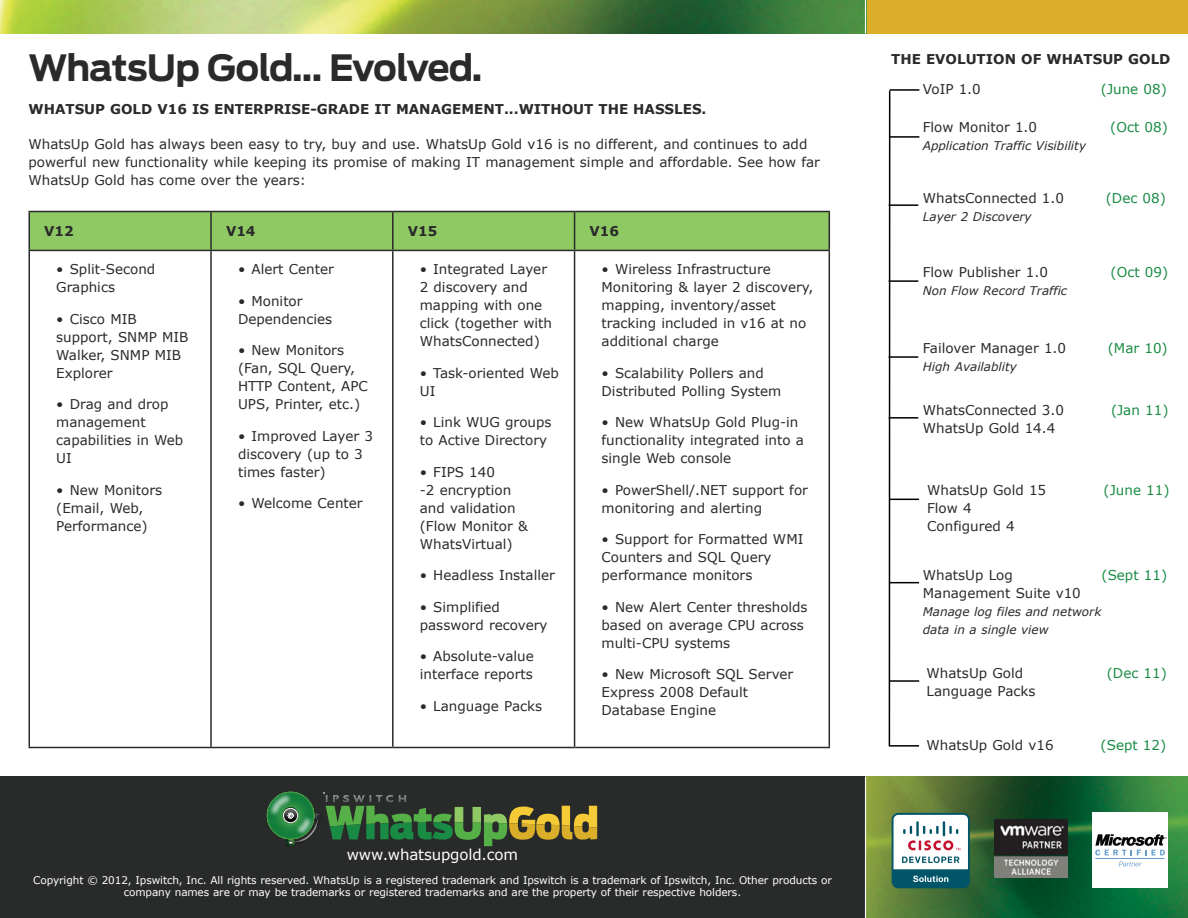
<style>
.page{position:relative;width:1188px;height:918px;background:#fff}
.page>*{position:absolute;margin:0;border:0;box-sizing:border-box;transform-origin:0 0}
.Large_Headline{font:700 36px "Antenna";letter-spacing:-.02em;color:#292a2a}
.Copyright{font:15px "Verdana";letter-spacing:-.01em;color:#fff}
.Bullets{font:13.5px/18px "Verdana";color:#292a2a}
.Paragraph{font:13.5px/18px "Verdana";color:#292a2a}
.Small_Headers{font:700 13.5px "Verdana";color:#292a2a}
.Paragraph-2{font:13.5px "Verdana";color:#1a8b44}
.Paragraph-3{font:italic 12px "Verdana";color:#292a2a}
.Copyright-2{font:10.5px/12px "Verdana";letter-spacing:-.01em;color:#fff;text-align:center}
</style>
<div class="page">
<img style="left:866px;top:777px;width:322px;height:141px">
<div style="left:0;top:777px;width:865px;height:141px;background:#292a2a"></div>
<div style="left:866px;top:0;width:322px;height:33px;background:#daae28"></div>
<img style="left:0;top:0;width:865px;height:33px">
<div style="left:1092px;top:812px;width:76px;height:76px;background:#fff"></div>
<hr style="left:1095px;top:858px;width:70px;height:1px;background:#649bcd">
<svg style="left:1119px;top:862px;width:23px;height:5px"></svg>
<svg style="left:1095px;top:834px;width:72px;height:22px"></svg>
<svg style="left:892px;top:813px;width:78px;height:75px;background:#095b6d"></svg>
<svg style="left:913px;top:876px;width:35px;height:6px"></svg>
<svg style="left:894px;top:815px;width:74px;height:54px"></svg>
<img style="left:994px;top:819px;width:74px;height:58px">
<img style="left:267px;top:791px;width:27px;height:48px">
<img style="left:282px;top:807px;width:3px;height:17px">
<div style="left:283px;top:808px;width:15px;height:15px;border:1px solid #fff;border-radius:50%"></div>
<svg style="left:285px;top:792px;width:312px;height:55px"></svg>
<div style="left:30px;top:212px;width:799px;height:38px;background:#8fc964"></div>
<hr style="left:28px;top:251px;width:2px;height:496px;background:#292a2a">
<hr style="left:210px;top:251px;width:2px;height:496px;background:#292a2a">
<hr style="left:392px;top:251px;width:2px;height:496px;background:#292a2a">
<hr style="left:574px;top:251px;width:1px;height:496px;background:#292a2a">
<hr style="left:829px;top:251px;width:1px;height:496px;background:#292a2a">
<hr style="left:28px;top:747px;width:183px;height:1px;background:#292a2a">
<hr style="left:211px;top:747px;width:182px;height:1px;background:#292a2a">
<hr style="left:393px;top:747px;width:182px;height:1px;background:#292a2a">
<hr style="left:575px;top:747px;width:255px;height:1px;background:#292a2a">
<hr style="left:28px;top:211px;width:183px;height:1px;background:#292a2a">
<hr style="left:28px;top:212px;width:2px;height:38px;background:#292a2a">
<hr style="left:211px;top:211px;width:182px;height:1px;background:#292a2a">
<hr style="left:210px;top:212px;width:2px;height:38px;background:#292a2a">
<hr style="left:393px;top:211px;width:182px;height:1px;background:#292a2a">
<hr style="left:392px;top:212px;width:2px;height:38px;background:#292a2a">
<hr style="left:575px;top:211px;width:255px;height:1px;background:#292a2a">
<hr style="left:574px;top:212px;width:1px;height:38px;background:#292a2a">
<hr style="left:829px;top:212px;width:1px;height:38px;background:#292a2a">
<hr style="left:28px;top:250px;width:183px;height:1px;background:#292a2a">
<hr style="left:211px;top:250px;width:182px;height:1px;background:#292a2a">
<hr style="left:393px;top:250px;width:182px;height:1px;background:#292a2a">
<hr style="left:575px;top:250px;width:255px;height:1px;background:#292a2a">
<hr style="left:890px;top:89px;width:29px;height:2px;background:#000">
<hr style="left:890px;top:136px;width:29px;height:2px;background:#000">
<hr style="left:889px;top:204px;width:29px;height:2px;background:#000">
<hr style="left:889px;top:280px;width:29px;height:2px;background:#000">
<hr style="left:889px;top:356px;width:29px;height:2px;background:#000">
<hr style="left:889px;top:417px;width:29px;height:2px;background:#000">
<hr style="left:889px;top:499px;width:30px;height:1px;background:#000">
<hr style="left:889px;top:582px;width:30px;height:1px;background:#000">
<hr style="left:890px;top:680px;width:29px;height:2px;background:#000">
<hr style="left:889px;top:745px;width:30px;height:2px;background:#000">
<hr style="left:889px;top:90px;width:1px;height:656px;background:#000">
<p class="Large_Headline" style="left:28px;top:47px;width:456px">WhatsUp Gold... Evolved.</p>
<p class="Small_Headers" style="left:28px;top:101px;width:680px">WHATSUP GOLD V16 IS ENTERPRISE-GRADE IT MANAGEMENT...WITHOUT THE HASSLES.</p>
<p class="Paragraph" style="left:28px;top:135px;width:793px">WhatsUp Gold has always been easy to try, buy and use. WhatsUp Gold v16 is no different, and continues to add powerful new functionality while keeping its promise of making IT management simple and affordable. See how far<br>WhatsUp Gold has come over the years:</p>
<p class="Small_Headers" style="left:44px;top:222px;width:31px">V12</p>
<p class="Small_Headers" style="left:226px;top:222px;width:31px">V14</p>
<p class="Small_Headers" style="left:408px;top:222px;width:31px">V15</p>
<p class="Small_Headers" style="left:590px;top:222px;width:31px">V16</p>
<p class="Bullets" style="left:56px;top:261px;width:101px">• Split-Second<br>Graphics</p>
<p class="Bullets" style="left:56px;top:310px;width:134px">• Cisco MIB support, SNMP MIB<br>Walker, SNMP MIB<br>Explorer</p>
<p class="Bullets" style="left:56px;top:396px;width:129px">• Drag and drop management capabilities in Web<br>UI</p>
<p class="Bullets" style="left:56px;top:481px;width:108px">• New Monitors (Email, Web,<br>Performance)</p>
<p class="Bullets" style="left:602px;top:261px;width:213px">• Wireless Infrastructure<br>Monitoring &amp; layer 2 discovery, mapping, inventory/asset tracking included in v16 at no additional charge</p>
<p class="Bullets" style="left:602px;top:364px;width:181px">• Scalability Pollers and<br>Distributed Polling System</p>
<p class="Bullets" style="left:602px;top:414px;width:204px">• New WhatsUp Gold Plug-in functionality integrated into a single Web console</p>
<p class="Bullets" style="left:602px;top:481px;width:208px">• PowerShell/.NET support for monitoring and alerting</p>
<p class="Bullets" style="left:602px;top:531px;width:203px">• Support for Formatted WMI<br>Counters and SQL Query performance monitors</p>
<p class="Bullets" style="left:602px;top:598px;width:208px">• New Alert Center thresholds based on average CPU across multi-CPU systems</p>
<p class="Bullets" style="left:602px;top:666px;width:193px">• New Microsoft SQL Server<br>Express 2008 Default<br>Database Engine</p>
<p class="Bullets" style="left:238px;top:261px;width:97px">• Alert Center</p>
<p class="Bullets" style="left:238px;top:292px;width:96px">• Monitor<br>Dependencies</p>
<p class="Bullets" style="left:238px;top:342px;width:131px">• New Monitors (Fan, SQL Query,<br>HTTP Content, APC<br>UPS, Printer, etc.)</p>
<p class="Bullets" style="left:238px;top:427px;width:137px">• Improved Layer 3 discovery (up to 3 times faster)</p>
<p class="Bullets" style="left:238px;top:495px;width:126px">• Welcome Center</p>
<p class="Bullets" style="left:420px;top:261px;width:134px">• Integrated Layer<br>2 discovery and mapping with one click (together with<br>WhatsConnected)</p>
<p class="Bullets" style="left:420px;top:364px;width:141px">• Task-oriented Web<br>UI</p>
<p class="Bullets" style="left:420px;top:414px;width:133px">• Link WUG groups to Active Directory</p>
<p class="Bullets" style="left:420px;top:463px;width:110px">• FIPS 140<br>-2 encryption and validation (Flow Monitor &amp;<br>WhatsVirtual)</p>
<p class="Bullets" style="left:420px;top:567px;width:137px">• Headless Installer</p>
<p class="Bullets" style="left:420px;top:598px;width:129px">• Simplified password recovery</p>
<p class="Bullets" style="left:420px;top:648px;width:115px">• Absolute-value interface reports</p>
<p class="Bullets" style="left:420px;top:697px;width:124px">• Language Packs</p>
<p class="Copyright" style="left:347px;top:844px;width:173px">www.whatsupgold.com</p>
<p class="Copyright-2" style="left:33px;top:874px;width:800px">Copyright © 2012, Ipswitch, Inc. All rights reserved. WhatsUp is a registered trademark and Ipswitch is a trademark of Ipswitch, Inc. Other products or company names are or may be trademarks or registered trademarks and are the property of their respective holders.</p>
<p class="Small_Headers" style="left:891px;top:50px;width:281px">THE EVOLUTION OF WHATSUP GOLD</p>
<p class="Paragraph" style="left:923px;top:80px;width:59px">VoIP 1.0</p>
<p class="Paragraph-2" style="left:1101px;top:81px;width:67px">(June 08)</p>
<p class="Paragraph" style="left:923px;top:118px;width:116px">Flow Monitor 1.0</p>
<p class="Paragraph-2" style="left:1110px;top:119px;width:59px">(Oct 08)</p>
<p class="Paragraph-3" style="left:923px;top:138px;width:165px">Application Traffic Visibility</p>
<p class="Paragraph" style="left:923px;top:189px;width:143px">WhatsConnected 1.0</p>
<p class="Paragraph-2" style="left:1106px;top:190px;width:62px">(Dec 08)</p>
<p class="Paragraph-3" style="left:923px;top:209px;width:110px">Layer 2 Discovery</p>
<p class="Paragraph" style="left:923px;top:264px;width:127px">Flow Publisher 1.0</p>
<p class="Paragraph-2" style="left:1111px;top:264px;width:59px">(Oct 09)</p>
<p class="Paragraph-3" style="left:923px;top:283px;width:146px">Non Flow Record Traffic</p>
<p class="Paragraph" style="left:923px;top:339px;width:145px">Failover Manager 1.0</p>
<p class="Paragraph-2" style="left:1108px;top:340px;width:61px">(Mar 10)</p>
<p class="Paragraph-3" style="left:923px;top:359px;width:96px">High Availablity</p>
<p class="Paragraph" style="left:923px;top:402px;width:143px">WhatsConnected 3.0</p>
<p class="Paragraph-2" style="left:1111px;top:402px;width:59px">(Jan 11)</p>
<p class="Paragraph" style="left:923px;top:420px;width:134px">WhatsUp Gold 14.4</p>
<p class="Paragraph" style="left:927px;top:481px;width:121px">WhatsUp Gold 15</p>
<p class="Paragraph-2" style="left:1104px;top:481px;width:67px">(June 11)</p>
<p class="Paragraph" style="left:927px;top:499px;width:46px">Flow 4</p>
<p class="Paragraph" style="left:927px;top:517px;width:89px">Configured 4</p>
<p class="Paragraph" style="left:923px;top:566px;width:91px">WhatsUp Log</p>
<p class="Paragraph-2" style="left:1102px;top:566px;width:67px">(Sept 11)</p>
<p class="Paragraph" style="left:923px;top:584px;width:160px">Management Suite v10</p>
<p class="Paragraph-3" style="left:923px;top:604px;width:180px">Manage log files and network</p>
<p class="Paragraph-3" style="left:923px;top:622px;width:127px">data in a single view</p>
<p class="Paragraph" style="left:927px;top:664px;width:98px">WhatsUp Gold</p>
<p class="Paragraph-2" style="left:1107px;top:664px;width:62px">(Dec 11)</p>
<p class="Paragraph" style="left:927px;top:682px;width:110px">Language Packs</p>
<p class="Paragraph" style="left:927px;top:736px;width:129px">WhatsUp Gold v16</p>
<p class="Paragraph-2" style="left:1101px;top:737px;width:67px">(Sept 12)</p>
</div>
